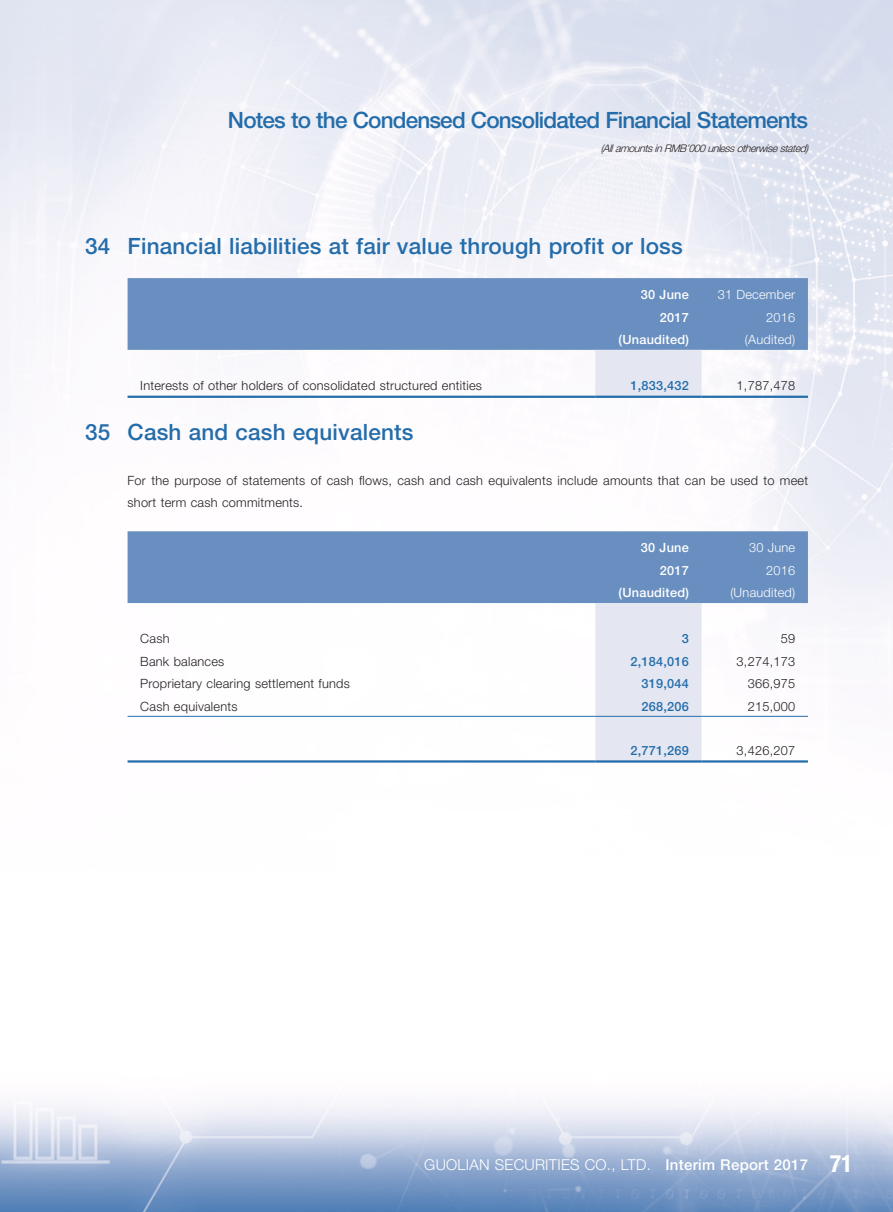
<style>
.page{position:relative;width:893px;height:1212px;background:#fff}
.page>*{position:absolute;margin:0;border:0;box-sizing:border-box;transform-origin:0 0}
.Heading_1{font:500 22.5px "Helvetica Neue LT Std";letter-spacing:.01em;color:#246daa}
.Heading_1-2{font:500 22.5px "Helvetica Neue LT Std";letter-spacing:-.035em;color:#246daa}
.t1{font:300 15px "Helvetica Neue LT Std";letter-spacing:.015em;color:#fff}
.Body_Text{font:300 12.75px/22.5px "Helvetica Neue LT Std";letter-spacing:.02em;color:#231f20}
.Body_Text-2{font:300 12.75px "Helvetica Neue LT Std";letter-spacing:.02em;color:#fff}
.Body_Text-3{font:500 12.75px "Helvetica Neue LT Std";letter-spacing:.02em;color:#fff}
.Body_Text-4{font:500 12.75px "Helvetica Neue LT Std";letter-spacing:.02em;color:#246daa}
.t2{font:italic 300 10.5px "Helvetica Neue LT Std";color:#231f20}
.s1{font-weight:500}
.s2{font-weight:700;font-stretch:condensed;font-size:24px}
</style>
<div class="page">
<img style="left:0;top:0;width:893px;height:1212px">
<div style="left:128px;top:278px;width:680px;height:72px;background:#698fc0"></div>
<div style="left:595px;top:350px;width:107px;height:46px;background:#e4e7f2"></div>
<hr style="left:128px;top:396px;width:467px;height:2px;background:#246daa">
<hr style="left:595px;top:396px;width:107px;height:2px;background:#246daa">
<hr style="left:702px;top:396px;width:106px;height:2px;background:#246daa">
<div style="left:128px;top:531px;width:680px;height:72px;background:#698fc0"></div>
<div style="left:595px;top:603px;width:107px;height:157px;background:#e4e7f2"></div>
<hr style="left:128px;top:716px;width:467px;height:1px;background:#246daa">
<hr style="left:595px;top:716px;width:107px;height:1px;background:#246daa">
<hr style="left:702px;top:716px;width:106px;height:1px;background:#246daa">
<hr style="left:128px;top:760px;width:467px;height:2px;background:#246daa">
<hr style="left:595px;top:760px;width:107px;height:2px;background:#246daa">
<hr style="left:702px;top:760px;width:106px;height:2px;background:#246daa">
<h1 class="Heading_1-2" style="left:228px;top:106px;width:582px">Notes to the Condensed Consolidated Financial Statements</h1>
<p class="t2" style="left:601px;top:142px;width:212px">(All amounts in RMB’000 unless otherwise stated)</p>
<p class="Heading_1" style="left:85px;top:233px;width:599px">34 Financial liabilities at fair value through profit or loss</p>
<p class="Body_Text-3" style="left:641px;top:287px;width:50px">30 June</p>
<p class="Body_Text-3" style="left:660px;top:309px;width:31px">2017</p>
<p class="Body_Text-2" style="left:718px;top:287px;width:79px">31 December</p>
<p class="Body_Text-2" style="left:766px;top:309px;width:31px">2016</p>
<p class="Body_Text-3" style="left:619px;top:332px;width:72px">(Unaudited)</p>
<p class="Body_Text-2" style="left:745px;top:332px;width:52px">(Audited)</p>
<p class="Body_Text" style="left:140px;top:374px;width:343px">Interests of other holders of consolidated structured entities</p>
<p class="Body_Text-4" style="left:630px;top:378px;width:60px">1,833,432</p>
<p class="Body_Text" style="left:737px;top:374px;width:60px">1,787,478</p>
<p class="Heading_1" style="left:85px;top:418px;width:330px">35 Cash and cash equivalents</p>
<p class="Body_Text" style="left:128px;top:469px;width:682px">For the purpose of statements of cash flows, cash and cash equivalents include amounts that can be used to meet short term cash commitments.</p>
<p class="Body_Text-3" style="left:641px;top:540px;width:50px">30 June</p>
<p class="Body_Text-3" style="left:660px;top:562px;width:31px">2017</p>
<p class="Body_Text-2" style="left:749px;top:540px;width:48px">30 June</p>
<p class="Body_Text-2" style="left:766px;top:562px;width:31px">2016</p>
<p class="Body_Text-3" style="left:619px;top:585px;width:72px">(Unaudited)</p>
<p class="Body_Text-2" style="left:730px;top:585px;width:66px">(Unaudited)</p>
<p class="Body_Text" style="left:140px;top:627px;width:31px">Cash</p>
<p class="Body_Text-4" style="left:682px;top:631px;width:9px">3</p>
<p class="Body_Text" style="left:781px;top:627px;width:16px">59</p>
<p class="Body_Text" style="left:140px;top:649px;width:86px">Bank balances</p>
<p class="Body_Text-4" style="left:630px;top:653px;width:60px">2,184,016</p>
<p class="Body_Text" style="left:737px;top:649px;width:60px">3,274,173</p>
<p class="Body_Text" style="left:140px;top:672px;width:211px">Proprietary clearing settlement funds</p>
<p class="Body_Text-4" style="left:641px;top:676px;width:49px">319,044</p>
<p class="Body_Text" style="left:748px;top:672px;width:49px">366,975</p>
<p class="Body_Text" style="left:140px;top:694px;width:99px">Cash equivalents</p>
<p class="Body_Text-4" style="left:641px;top:698px;width:49px">268,206</p>
<p class="Body_Text" style="left:748px;top:694px;width:49px">215,000</p>
<p class="Body_Text-4" style="left:630px;top:742px;width:60px">2,771,269</p>
<p class="Body_Text" style="left:737px;top:738px;width:60px">3,426,207</p>
<p class="t1" style="left:424px;top:1155px;width:430px">GUOLIAN SECURITIES CO., LTD. <span class="s1">Interim Report 2017</span> <span class="s2">71</span></p>
</div>
